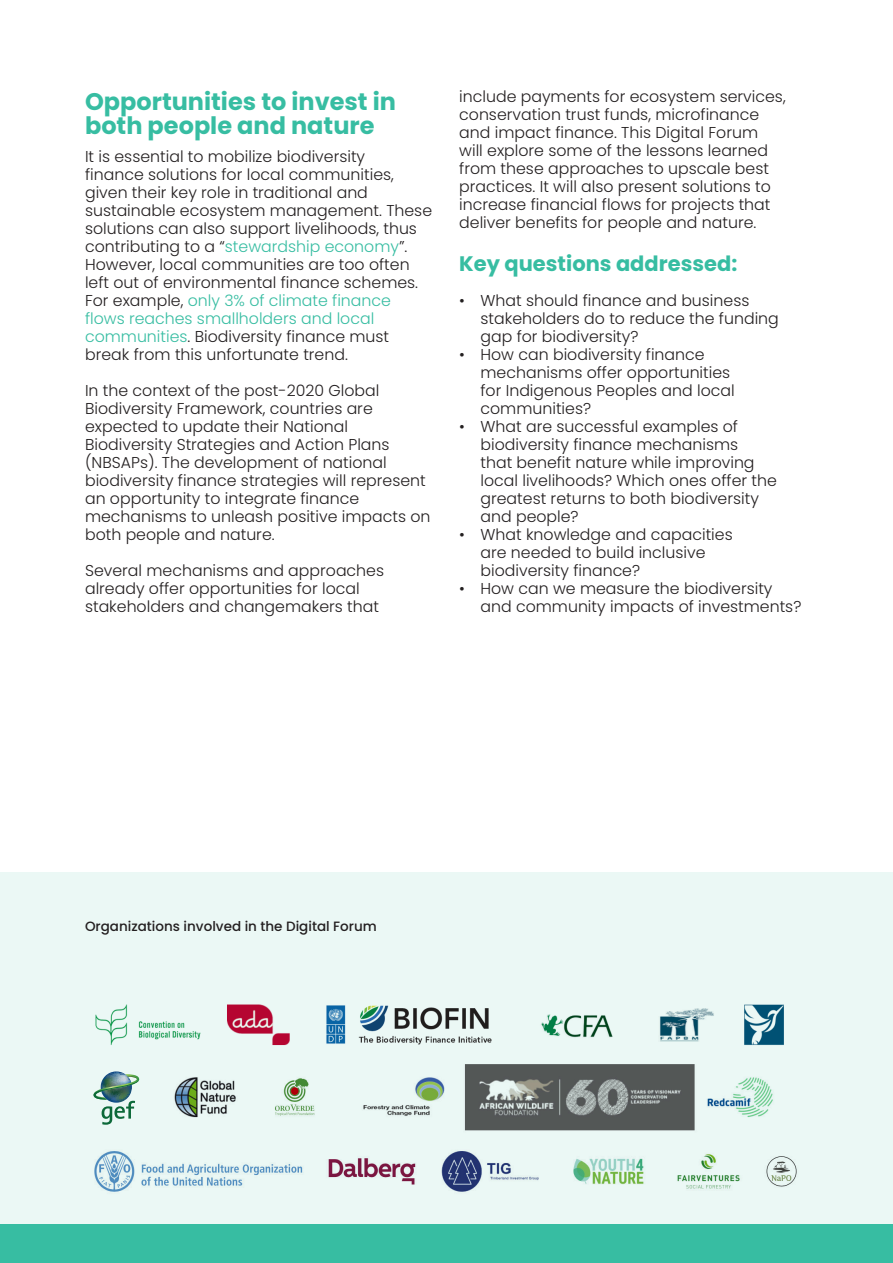
<style>
.page{position:relative;width:893px;height:1263px;background:#fff}
.page>*{position:absolute;margin:0;border:0;box-sizing:border-box;transform-origin:0 0}
.Heading_1{font:700 24px/24px "Poppins";color:#37bda2}
.Heading_2{font:700 21px "Poppins";color:#37bda2}
.Body{font:300 15.75px/18px "Poppins";color:#231f20}
.Heading_2-2{font:500 13.5px "Poppins";color:#231f20}
.s1{color:#37bda2}
</style>
<div class="page">
<div style="left:0;top:872px;width:893px;height:355px;background:#ebf8f5"></div>
<div style="left:0;top:1224px;width:893px;height:39px;background:#37bda2"></div>
<img style="left:95px;top:1004px;width:689px;height:42px">
<img style="left:174px;top:1064px;width:599px;height:67px">
<img style="left:94px;top:1151px;width:703px;height:41px">
<svg style="left:94px;top:1071px;width:45px;height:54px"></svg>
<p class="Heading_1" style="left:85px;top:90px;width:312px">Opportunities to invest in both people and nature</p>
<p class="Body" style="left:85px;top:148px;width:349px">It is essential to mobilize biodiversity<br>finance solutions for local communities, given their key role in traditional and sustainable ecosystem management. These solutions can also support livelihoods, thus contributing to a “<span class="s1">stewardship economy</span>”.<br>However, local communities are too often left out of environmental finance schemes.<br>For example, <span class="s1">only 3% of climate finance flows reaches smallholders and local communities</span>. Biodiversity finance must break from this unfortunate trend.</p>
<p class="Body" style="left:85px;top:382px;width:347px">In the context of the post-2020 Global Biodiversity Framework, countries are expected to update their National Biodiversity Strategies and Action Plans (NBSAPs). The development of national biodiversity finance strategies will represent an opportunity to integrate finance mechanisms to unleash positive impacts on both people and nature.</p>
<p class="Body" style="left:85px;top:562px;width:301px">Several mechanisms and approaches already offer opportunities for local stakeholders and changemakers that</p>
<p class="Body" style="left:459px;top:87px;width:328px">include payments for ecosystem services, conservation trust funds, microfinance and impact finance. This Digital Forum will explore some of the lessons learned from these approaches to upscale best practices. It will also present solutions to increase financial flows for projects that deliver benefits for people and nature.</p>
<p class="Heading_2" style="left:459px;top:251px;width:280px">Key questions addressed:</p>
<p class="Body" style="left:480px;top:292px;width:300px;text-indent:-21px">• What should finance and business stakeholders do to reduce the funding gap for biodiversity?</p>
<p class="Body" style="left:480px;top:346px;width:256px;text-indent:-21px">• How can biodiversity finance mechanisms offer opportunities for Indigenous Peoples and local communities?</p>
<p class="Body" style="left:480px;top:418px;width:298px;text-indent:-21px">• What are successful examples of biodiversity finance mechanisms<br>that benefit nature while improving local livelihoods? Which ones offer the greatest returns to both biodiversity and people?</p>
<p class="Body" style="left:480px;top:526px;width:254px;text-indent:-21px">• What knowledge and capacities are needed to build inclusive biodiversity finance?</p>
<p class="Body" style="left:480px;top:580px;width:322px;text-indent:-21px">• How can we measure the biodiversity and community impacts of investments?</p>
<p class="Heading_2-2" style="left:85px;top:919px;width:293px">Organizations involved in the Digital Forum</p>
</div>
